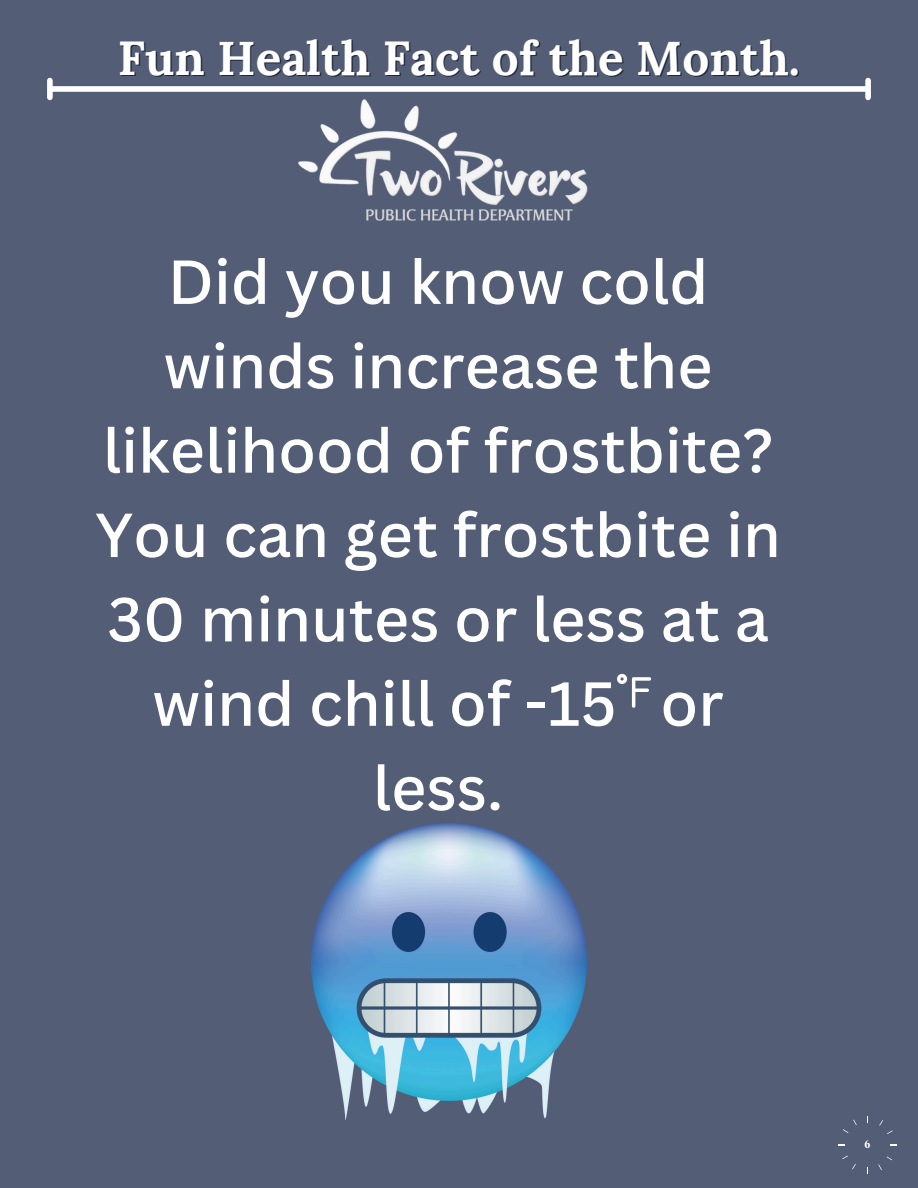
<style>
.page{position:relative;width:918px;height:1188px;background:#535d76}
.page>*{position:absolute;margin:0;border:0;box-sizing:border-box;transform-origin:0 0}
.t1{font:500 60.75px/84.3px "Canva Sans";color:#fff;text-align:center}
.t2{font:700 47.55px "Lora";color:#fff}
.t3{font:11.1px "Berkshire Swash";color:#fff}
</style>
<div class="page">
<div style="left:51px;top:86px;width:816px;height:6px;background:#fff"></div>
<div style="left:47px;top:81px;width:6px;height:16px;background:#fff"></div>
<div style="left:865px;top:81px;width:6px;height:16px;background:#fff"></div>
<svg style="left:842px;top:1155px;width:14px;height:15px"></svg>
<svg style="left:879px;top:1120px;width:14px;height:14px"></svg>
<svg style="left:843px;top:1119px;width:14px;height:14px"></svg>
<svg style="left:878px;top:1156px;width:14px;height:14px"></svg>
<img style="left:264px;top:86px;width:370px;height:135px">
<svg style="left:617px;top:674px;width:34px;height:34px"></svg>
<img style="left:311px;top:823px;width:276px;height:296px">
<p class="t2" style="left:118px;top:27px;width:684px">Fun Health Fact of the Month.</p>
<p class="t1" style="left:95px;top:238px;width:687px">Did you know cold winds increase the likelihood of frostbite?<br>You can get frostbite in<br>30 minutes or less at a wind chill of -15 or less.</p>
<p class="t3" style="left:865px;top:1137px;width:7px">6</p>
</div>
